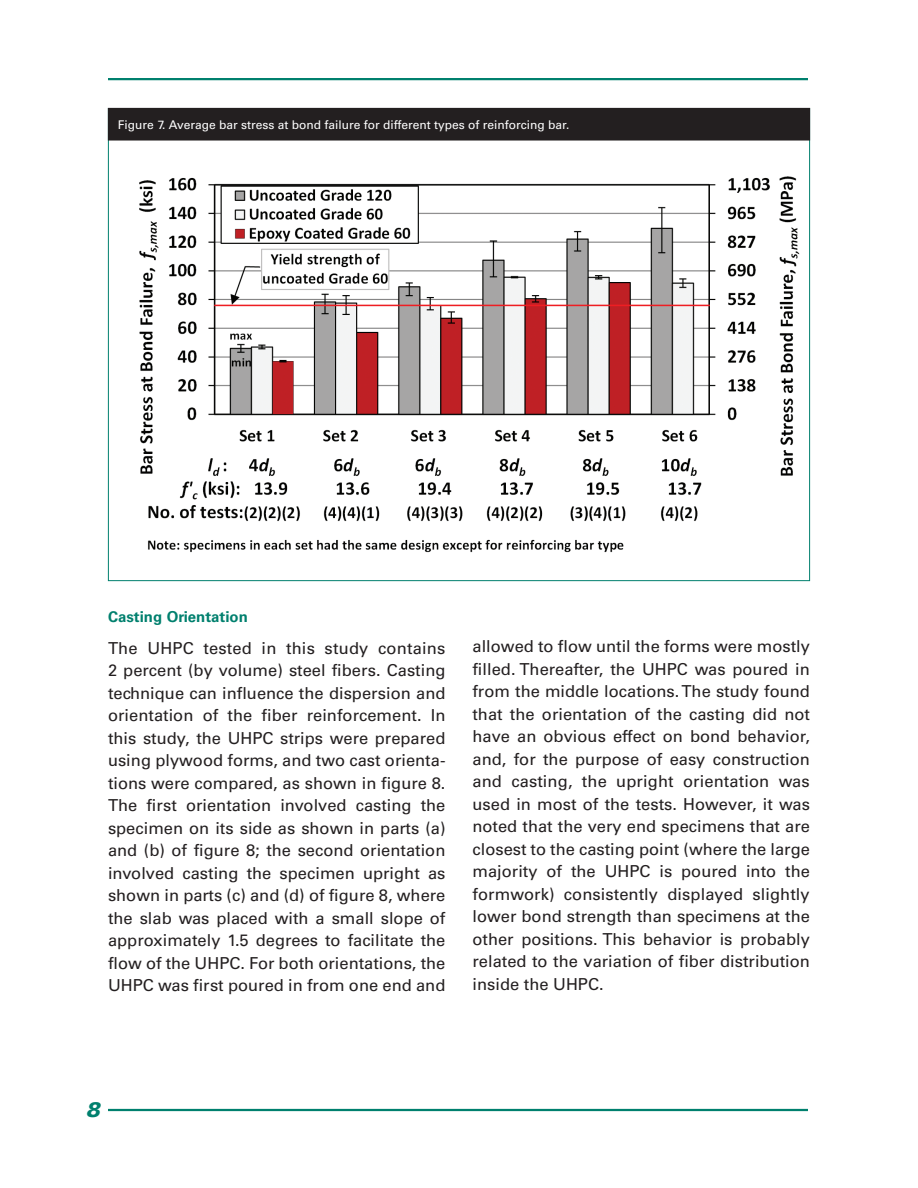
<style>
.page{position:relative;width:918px;height:1188px;background:#fff}
.page>*{position:absolute;margin:0;border:0;box-sizing:border-box;transform-origin:0 0}
.t1{font:italic 900 21px "Univers LT Std";color:#00806e}
.body{font:16.5px/22.5px "Univers LT Std";color:#231f20;text-align:justify}
.t2{font:700 15px "Univers LT Std";color:#00806e}
.table_title{font:12px "Univers LT Std";color:#fff}
</style>
<div class="page">
<hr style="left:108px;top:1109px;width:700px;height:2px;background:#00806e">
<hr style="left:108px;top:78px;width:700px;height:2px;background:#00806e">
<img style="left:139px;top:176px;width:661px;height:377px">
<div style="left:108px;top:108px;width:702px;height:32px;background:#231f20"></div>
<p class="table_title" style="left:118px;top:117px;width:453px">Figure 7. Average bar stress at bond failure for different types of reinforcing bar.</p>
<h2 class="t2" style="left:108px;top:608px;width:141px">Casting Orientation</h2>
<p class="body" style="left:108px;top:637px;width:339px">The UHPC tested in this study contains 2 percent (by volume) steel fibers. Casting technique can influence the dispersion and orientation of the fiber reinforcement. In this study, the UHPC strips were prepared using plywood forms, and two cast orienta&shy;tions were compared, as shown in figure 8.<br>The first orientation involved casting the specimen on its side as shown in parts (a) and (b) of figure 8; the second orientation involved casting the specimen upright as shown in parts (c) and (d) of figure 8, where the slab was placed with a small slope of approximately 1.5 degrees to facilitate the flow of the UHPC. For both orientations, the UHPC was first poured in from one end and</p>
<p class="body" style="left:472px;top:635px;width:339px">allowed to flow until the forms were mostly filled. Thereafter, the UHPC was poured in from the middle locations. The study found that the orientation of the casting did not have an obvious effect on bond behavior, and, for the purpose of easy construction and casting, the upright orientation was used in most of the tests. However, it was noted that the very end specimens that are closest to the casting point (where the large majority of the UHPC is poured into the formwork) consistently displayed slightly lower bond strength than specimens at the other positions. This behavior is probably related to the variation of fiber distribution inside the UHPC.</p>
<p class="t1" style="left:86px;top:1096px;width:16px">8</p>
</div>
